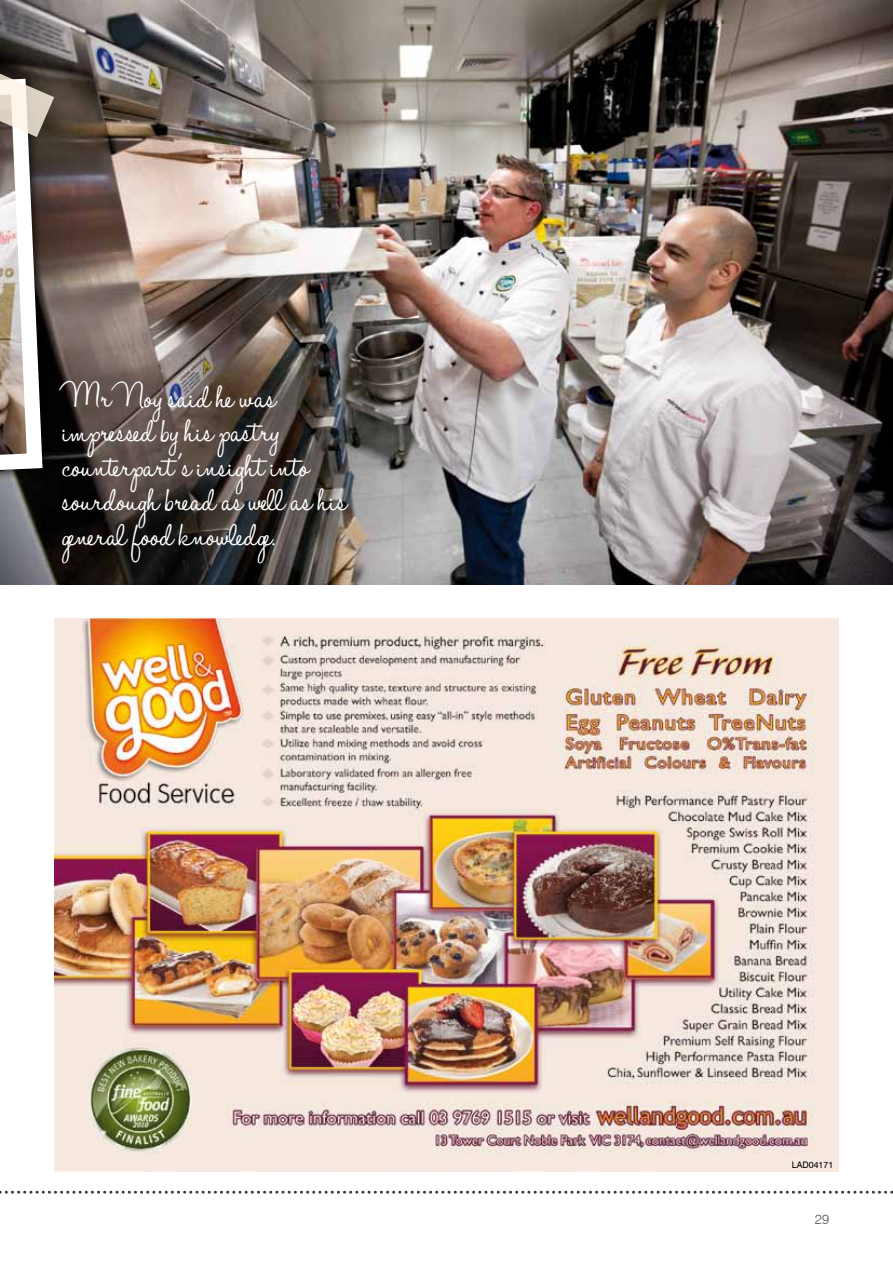
<style>
.page{position:relative;width:893px;height:1263px;background:#fff}
.page>*{position:absolute;margin:0;border:0;box-sizing:border-box;transform-origin:0 0}
.t1{font:40.5px/34.5px "Halo Handletter";color:#fff}
.t2{font:300 13.5px "Swiss 721 BT";color:#58585a}
.t3{font:9px "Swiss 721 BT";color:#000}
</style>
<div class="page">
<img style="left:0;top:0;width:893px;height:585px">
<svg style="left:0;top:1191px;width:893px;height:3px"></svg>
<img style="left:54px;top:618px;width:785px;height:553px">
<svg style="left:0;top:41px;width:54px;height:451px"></svg>
<p class="t1" style="left:63px;top:383px;width:286px">Mr Noy said he was impressed by his pastry counterpart’'s insight into sourdough bread as well as his general food knowledge.</p>
<p class="t3" style="left:792px;top:1159px;width:43px">LAD04171</p>
<p class="t2" style="left:815px;top:1211px;width:16px">29</p>
</div>
